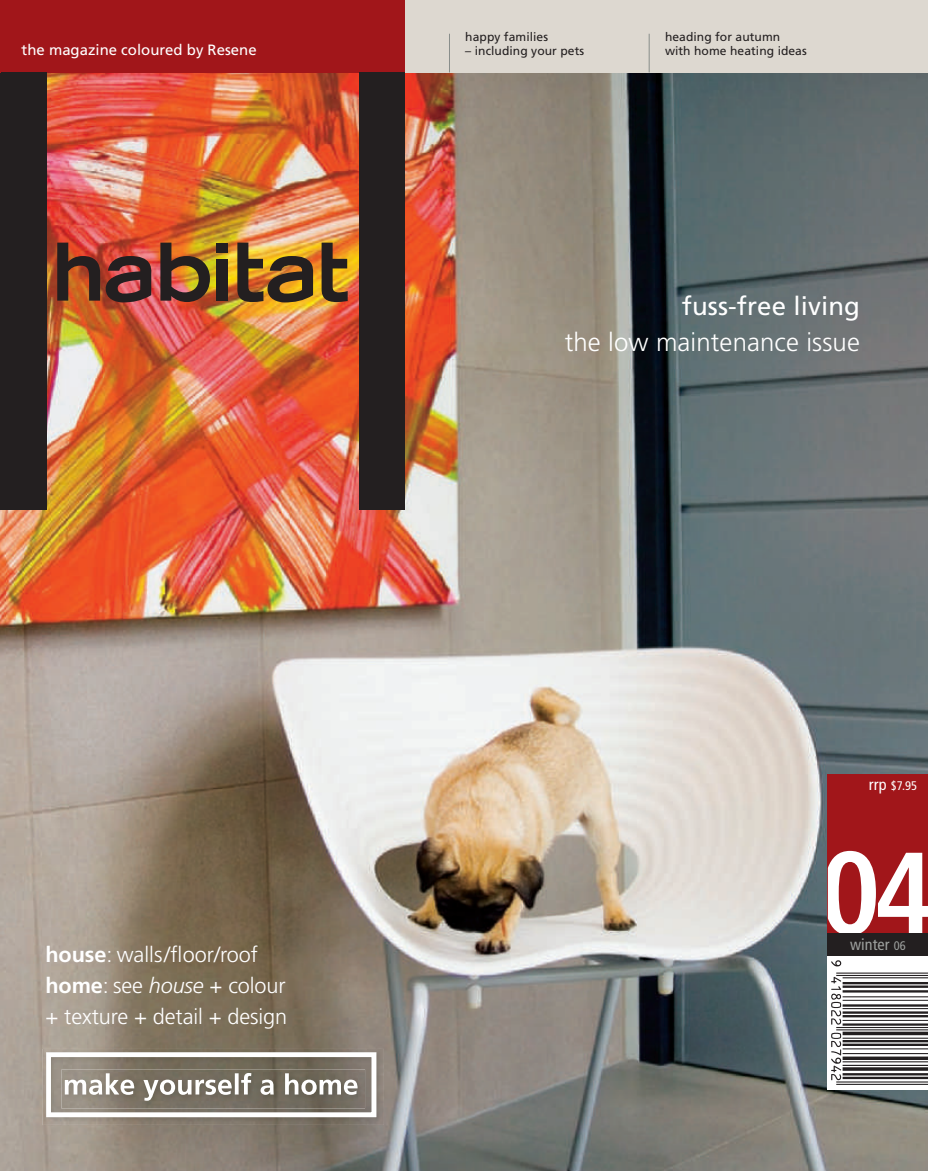
<style>
.page{position:relative;width:928px;height:1171px;background:#fff}
.page>*{position:absolute;margin:0;border:0;box-sizing:border-box;transform-origin:0 0}
.t1{font:300 25.8px "Frutiger";letter-spacing:.005em;color:#fff}
.t2{font:25.8px "Frutiger";letter-spacing:.005em;color:#fff}
.t3{font:300 21.6px/31.3px "Frutiger";letter-spacing:-.005em;color:#fff}
.t4{font:condensed 16.2px "Frutiger";letter-spacing:.005em;color:#9da09e}
.t5{font:15px "Frutiger";color:#fff}
.t6{font:condensed 12.45px "Frutiger";color:#fff}
.t7{font:12.15px/14.2px "Frutiger";letter-spacing:.005em;color:#231f20}
.s1{font-weight:700}
.s2{font-style:italic}
.s3{font-size:16.2px}
.s4{font-size:12.45px}
</style>
<div class="page">
<img style="left:0;top:72px;width:927px;height:1099px">
<div style="left:404px;top:0;width:523px;height:72px;background:#ddd8d0"></div>
<div style="left:0;top:0;width:404px;height:72px;background:#a1161a"></div>
<hr style="left:449px;top:34px;width:1px;height:38px;background:#898e8b">
<div style="left:0;top:72px;width:47px;height:438px;background:#231f20"></div>
<div style="left:359px;top:72px;width:45px;height:438px;background:#231f20"></div>
<svg style="left:106px;top:256px;width:45px;height:46px;background:#633333"></svg>
<img style="left:160px;top:243px;width:50px;height:59px">
<svg style="left:57px;top:243px;width:43px;height:58px;background:#763824"></svg>
<div style="left:216px;top:259px;width:11px;height:42px;background:#231f20"></div>
<div style="left:216px;top:243px;width:11px;height:10px;background:#231f20"></div>
<img style="left:237px;top:243px;width:76px;height:59px">
<svg style="left:321px;top:243px;width:26px;height:59px;background:#765421"></svg>
<hr style="left:648px;top:34px;width:1px;height:38px;background:#898e8b">
<div style="left:827px;top:774px;width:100px;height:159px;background:#a1161a"></div>
<img style="left:43px;top:1049px;width:341px;height:76px">
<img style="left:52px;top:1058px;width:318px;height:53px">
<img style="left:61px;top:1069px;width:304px;height:39px">
<img style="left:317px;top:1073px;width:40px;height:28px">
<img style="left:65px;top:1073px;width:252px;height:28px">
<div style="left:46px;top:1052px;width:330px;height:65px;border:5px solid #fff"></div>
<svg style="left:827px;top:851px;width:100px;height:82px"></svg>
<svg style="left:827px;top:956px;width:100px;height:133px"></svg>
<svg style="left:830px;top:959px;width:11px;height:7px"></svg>
<hr style="left:836px;top:975px;width:91px;height:1px;background:#231f20">
<hr style="left:836px;top:972px;width:91px;height:1px;background:#231f20">
<svg style="left:830px;top:976px;width:97px;height:49px"></svg>
<hr style="left:836px;top:1029px;width:91px;height:1px;background:#231f20">
<hr style="left:836px;top:1027px;width:91px;height:1px;background:#231f20">
<svg style="left:830px;top:1031px;width:97px;height:49px"></svg>
<hr style="left:836px;top:1084px;width:91px;height:1px;background:#231f20">
<hr style="left:836px;top:1081px;width:91px;height:1px;background:#231f20">
<div style="left:827px;top:933px;width:100px;height:23px;background:#231f20"></div>
<p class="t7" style="left:465px;top:31px;width:84px">happy families</p>
<p class="t5" style="left:22px;top:44px;width:236px">the magazine coloured by Resene</p>
<p class="t7" style="left:465px;top:45px;width:120px">– including your pets</p>
<p class="t7" style="left:665px;top:31px;width:143px">heading for autumn with home heating ideas</p>
<h2 class="t3" style="left:45px;top:940px;width:243px"><span class="s1">house</span>: walls/floor/roof <span class="s1">home</span>: see <span class="s2">house</span> + colour + texture + detail + design</h2>
<h1 class="t2" style="left:682px;top:296px;width:179px">fuss-free living</h1>
<h1 class="t1" style="left:565px;top:331px;width:296px">the low maintenance issue</h1>
<p class="t6" style="left:868px;top:781px;width:50px"><span class="s3">rrp</span> $7.95</p>
<h3 class="t4" style="left:850px;top:937px;width:57px">winter <span class="s4">06</span></h3>
</div>
